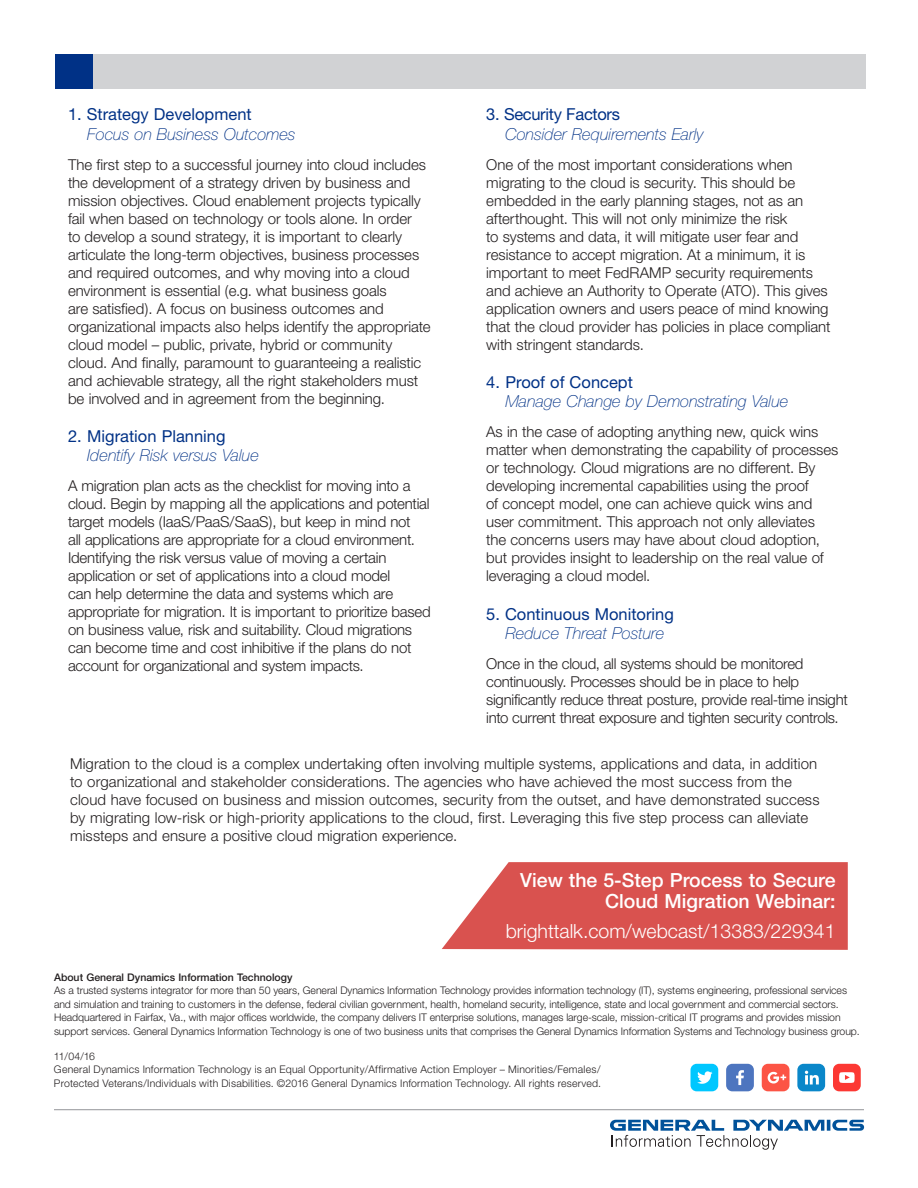
<style>
.page{position:relative;width:918px;height:1188px;background:#fff}
.page>*{position:absolute;margin:0;border:0;box-sizing:border-box;transform-origin:0 0}
.Heading_1{font:500 19.5px/21px "Helvetica Neue";color:#fff;text-align:right}
.Heading_1-2{font:300 19.5px "Helvetica Neue";color:#fff}
.Heading_1-3{font:italic 100 16.5px/19.5px "Helvetica Neue";color:#003186}
.Heading_1-4{font:16.5px/19.5px "Helvetica Neue";color:#003186;text-align:center}
.Heading_1-5{font:300 15px/18px "Helvetica Neue";letter-spacing:-.005em;color:#231f20}
.Boilerplate_Text{font:300 10.5px/13.5px "Helvetica Neue";letter-spacing:-.005em;color:#231f20}
.Boilerplate_Text-2{font:300 10.5px/13.5px "Helvetica Neue";letter-spacing:.02em;color:#231f20}
.Boilerplate_Title{font:500 10.5px "Helvetica Neue";color:#231f20}
.s1{font-weight:400;font-style:normal}
.s2{font-weight:100;font-style:italic}
</style>
<div class="page">
<hr style="left:54px;top:1109px;width:810px;height:1px;background:#939598">
<svg style="left:610px;top:1120px;width:254px;height:30px"></svg>
<div style="left:56px;top:54px;width:810px;height:35px;background:#d1d2d4"></div>
<div style="left:56px;top:54px;width:37px;height:35px;background:#003186"></div>
<div style="left:833px;top:1064px;width:28px;height:27px;background:#fc3833;border-radius:6px"></div>
<svg style="left:839px;top:1072px;width:16px;height:11px"></svg>
<div style="left:762px;top:1064px;width:28px;height:27px;background:#fc5445;border-radius:6px"></div>
<svg style="left:768px;top:1072px;width:18px;height:12px"></svg>
<div style="left:797px;top:1064px;width:28px;height:27px;background:#0a87c9;border-radius:6px"></div>
<svg style="left:805px;top:1071px;width:14px;height:13px"></svg>
<div style="left:726px;top:1064px;width:28px;height:27px;background:#4d75bf;border-radius:6px"></div>
<svg style="left:736px;top:1070px;width:8px;height:15px"></svg>
<div style="left:691px;top:1064px;width:27px;height:27px;background:#00c7ff;border-radius:6px"></div>
<svg style="left:697px;top:1071px;width:15px;height:13px"></svg>
<svg style="left:442px;top:862px;width:406px;height:88px;background:#dc615e"></svg>
<p class="Heading_1-3" style="left:87px;top:104px;width:210px;text-indent:-19px"><span class="s1">1. Strategy Development<br></span>Focus on Business Outcomes</p>
<p class="Heading_1-5" style="left:68px;top:155px;width:364px">The first step to a successful journey into cloud includes the development of a strategy driven by business and mission objectives. Cloud enablement projects typically fail when based on technology or tools alone. In order<br>to develop a sound strategy, it is important to clearly articulate the long-term objectives, business processes and required outcomes, and why moving into a cloud environment is essential (e.g. what business goals<br>are satisfied). A focus on business outcomes and organizational impacts also helps identify the appropriate cloud model – public, private, hybrid or community cloud. And finally, paramount to guaranteeing a realistic and achievable strategy, all the right stakeholders must be involved and in agreement from the beginning.</p>
<p class="Heading_1-3" style="left:87px;top:426px;width:173px;text-indent:-19px"><span class="s1">2. Migration Planning<br></span>Identify Risk versus Value</p>
<p class="Heading_1-5" style="left:68px;top:477px;width:364px">A migration plan acts as the checklist for moving into a cloud. Begin by mapping all the applications and potential target models (IaaS/PaaS/SaaS), but keep in mind not<br>all applications are appropriate for a cloud environment.<br>Identifying the risk versus value of moving a certain application or set of applications into a cloud model<br>can help determine the data and systems which are appropriate for migration. It is important to prioritize based on business value, risk and suitability. Cloud migrations can become time and cost inhibitive if the plans do not account for organizational and system impacts.</p>
<p class="Heading_1-3" style="left:505px;top:104px;width:200px;text-indent:-19px"><span class="s1">3. Security Factors<br></span>Consider Requirements Early</p>
<p class="Heading_1-5" style="left:486px;top:155px;width:346px">One of the most important considerations when migrating to the cloud is security. This should be embedded in the early planning stages, not as an afterthought. This will not only minimize the risk<br>to systems and data, it will mitigate user fear and resistance to accept migration. At a minimum, it is important to meet FedRAMP security requirements and achieve an Authority to Operate (ATO). This gives application owners and users peace of mind knowing that the cloud provider has policies in place compliant with stringent standards.</p>
<p class="Heading_1-3" style="left:505px;top:372px;width:285px;text-indent:-19px"><span class="s1">4. Proof of Concept<br></span>Manage Change by Demonstrating Value</p>
<p class="Heading_1-5" style="left:486px;top:423px;width:354px">As in the case of adopting anything new, quick wins matter when demonstrating the capability of processes or technology. Cloud migrations are no different. By developing incremental capabilities using the proof<br>of concept model, one can achieve quick wins and user commitment. This approach not only alleviates the concerns users may have about cloud adoption, but provides insight to leadership on the real value of leveraging a cloud model.</p>
<p class="Heading_1-4" style="left:486px;top:604px;width:189px">5. Continuous Monitoring<br><span class="s2">Reduce Threat Posture</span></p>
<p class="Heading_1-5" style="left:486px;top:655px;width:363px">Once in the cloud, all systems should be monitored continuously. Processes should be in place to help significantly reduce threat posture, provide real-time insight into current threat exposure and tighten security controls.</p>
<p class="Heading_1-5" style="left:70px;top:754px;width:751px">Migration to the cloud is a complex undertaking often involving multiple systems, applications and data, in addition to organizational and stakeholder considerations. The agencies who have achieved the most success from the cloud have focused on business and mission outcomes, security from the outset, and have demonstrated success by migrating low-risk or high-priority applications to the cloud, first. Leveraging this five step process can alleviate missteps and ensure a positive cloud migration experience.</p>
<p class="Heading_1" style="left:520px;top:869px;width:317px">View the 5-Step Process to Secure<br>Cloud Migration Webinar:</p>
<p class="Heading_1-2" style="left:506px;top:919px;width:331px">brighttalk.com/webcast/13383/229341</p>
<p class="Boilerplate_Title" style="left:54px;top:971px;width:240px">About General Dynamics Information Technology</p>
<p class="Boilerplate_Text" style="left:54px;top:984px;width:807px">As a trusted systems integrator for more than 50 years, General Dynamics Information Technology provides information technology (IT), systems engineering, professional services and simulation and training to customers in the defense, federal civilian government, health, homeland security, intelligence, state and local government and commercial sectors.<br>Headquartered in Fairfax, Va., with major offices worldwide, the company delivers IT enterprise solutions, manages large-scale, mission-critical IT programs and provides mission support services. General Dynamics Information Technology is one of two business units that comprises the General Dynamics Information Systems and Technology business group.</p>
<p class="Boilerplate_Text-2" style="left:54px;top:1049px;width:549px">11/04/16<br>General Dynamics Information Technology is an Equal Opportunity/Affirmative Action Employer – Minorities/Females/<br>Protected Veterans/Individuals with Disabilities. ©2016 General Dynamics Information Technology. All rights reserved.</p>
</div>
